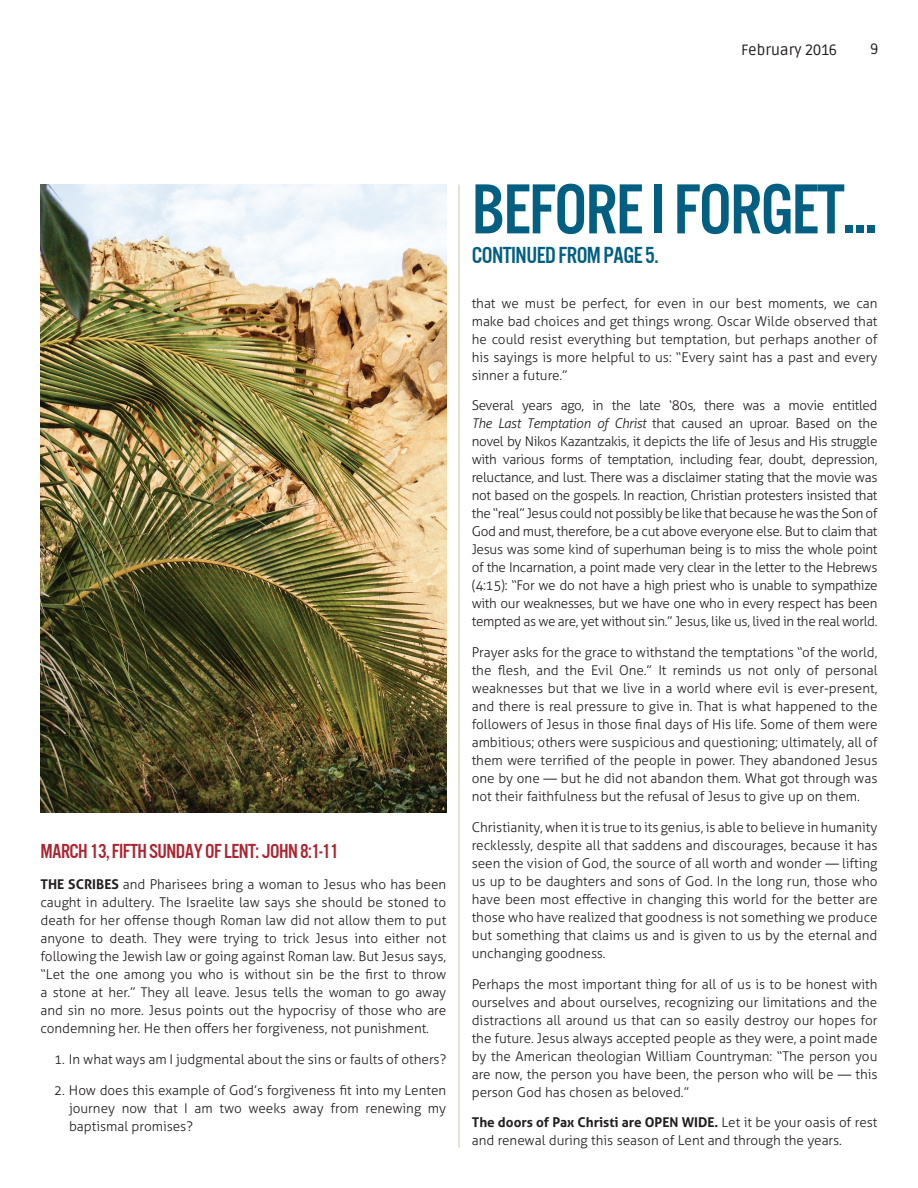
<style>
.page{position:relative;width:918px;height:1188px;background:#fff}
.page>*{position:absolute;margin:0;border:0;box-sizing:border-box;transform-origin:0 0}
.Head_Small{font:73.5px "U.S.101";letter-spacing:-.025em;color:#025f81}
.Event_Title{font:24px "U.S.101";letter-spacing:-.025em;color:#025f81}
.Subhead_Red{font:21px "U.S.101";letter-spacing:-.025em;color:#ab2531}
.t1{font:15px "Ruda";color:#231f20}
.body_text{font:300 13.5px/18px "Aller";color:#231f20;text-align:justify}
.Numbered_Rows_of_Tex{font:300 13.5px/18px "Aller";color:#231f20;text-align:justify}
.s1{font-weight:700}
.s2{font-style:italic}
</style>
<div class="page">
<hr style="left:459px;top:185px;width:1px;height:962px;background:#cdc2a5">
<img style="left:40px;top:185px;width:406px;height:627px">
<p class="t1" style="left:741px;top:41px;width:97px">February 2016</p>
<p class="t1" style="left:870px;top:41px;width:10px">9</p>
<p class="Subhead_Red" style="left:40px;top:840px;width:300px">MARCH 13, FIFTH SUNDAY OF LENT: JOHN 8:1-11</p>
<p class="body_text" style="left:40px;top:875px;width:407px"><span class="s1">THE SCRIBES</span> and Pharisees bring a woman to Jesus who has been caught in adultery. The Israelite law says she should be stoned to death for her offense though Roman law did not allow them to put anyone to death. They were trying to trick Jesus into either not following the Jewish law or going against Roman law. But Jesus says, “Let the one among you who is without sin be the first to throw a stone at her.” They all leave. Jesus tells the woman to go away and sin no more. Jesus points out the hypocrisy of those who are condemning her. He then offers her forgiveness, not punishment.</p>
<p class="Numbered_Rows_of_Tex" style="left:54px;top:1050px;width:394px">1. In what ways am I judgmental about the sins or faults of others?</p>
<p class="Numbered_Rows_of_Tex" style="left:69px;top:1081px;width:379px;text-indent:-15px">2. How does this example of God’s forgiveness fit into my Lenten journey now that I am two weeks away from renewing my baptismal promises?</p>
<p class="Head_Small" style="left:472px;top:170px;width:407px">BEFORE I FORGET...</p>
<p class="Event_Title" style="left:472px;top:243px;width:188px">CONTINUED FROM PAGE 5.</p>
<p class="body_text" style="left:472px;top:294px;width:407px">that we must be perfect, for even in our best moments, we can make bad choices and get things wrong. Oscar Wilde observed that he could resist everything but temptation, but perhaps another of his sayings is more helpful to us: “Every saint has a past and every sinner a future.”</p>
<p class="body_text" style="left:472px;top:397px;width:407px">Several years ago, in the late ‘80s, there was a movie entitled <span class="s2">The Last Temptation of Christ</span> that caused an uproar. Based on the novel by Nikos Kazantzakis, it depicts the life of Jesus and His struggle with various forms of temptation, including fear, doubt, depression, reluctance, and lust. There was a disclaimer stating that the movie was not based on the gospels. In reaction, Christian protesters insisted that the “real” Jesus could not possibly be like that because he was the Son of God and must, therefore, be a cut above everyone else. But to claim that Jesus was some kind of superhuman being is to miss the whole point of the Incarnation, a point made very clear in the letter to the Hebrews (4:15): “For we do not have a high priest who is unable to sympathize with our weaknesses, but we have one who in every respect has been tempted as we are, yet without sin.” Jesus, like us, lived in the real world.</p>
<p class="body_text" style="left:472px;top:643px;width:407px">Prayer asks for the grace to withstand the temptations “of the world, the flesh, and the Evil One.” It reminds us not only of personal weaknesses but that we live in a world where evil is ever-present, and there is real pressure to give in. That is what happened to the followers of Jesus in those final days of His life. Some of them were ambitious; others were suspicious and questioning; ultimately, all of them were terrified of the people in power. They abandoned Jesus one by one — but he did not abandon them. What got through was not their faithfulness but the refusal of Jesus to give up on them.</p>
<p class="body_text" style="left:472px;top:818px;width:407px">Christianity, when it is true to its genius, is able to believe in humanity recklessly, despite all that saddens and discourages, because it has seen the vision of God, the source of all worth and wonder — lifting us up to be daughters and sons of God. In the long run, those who have been most effective in changing this world for the better are those who have realized that goodness is not something we produce but something that claims us and is given to us by the eternal and unchanging goodness.</p>
<p class="body_text" style="left:472px;top:975px;width:407px">Perhaps the most important thing for all of us is to be honest with ourselves and about ourselves, recognizing our limitations and the distractions all around us that can so easily destroy our hopes for the future. Jesus always accepted people as they were, a point made by the American theologian William Countryman: “The person you are now, the person you have been, the person who will be — this person God has chosen as beloved.”</p>
<p class="body_text" style="left:472px;top:1114px;width:407px"><span class="s1">The doors of Pax Christi are OPEN WIDE.</span> Let it be your oasis of rest and renewal during this season of Lent and through the years.</p>
</div>
